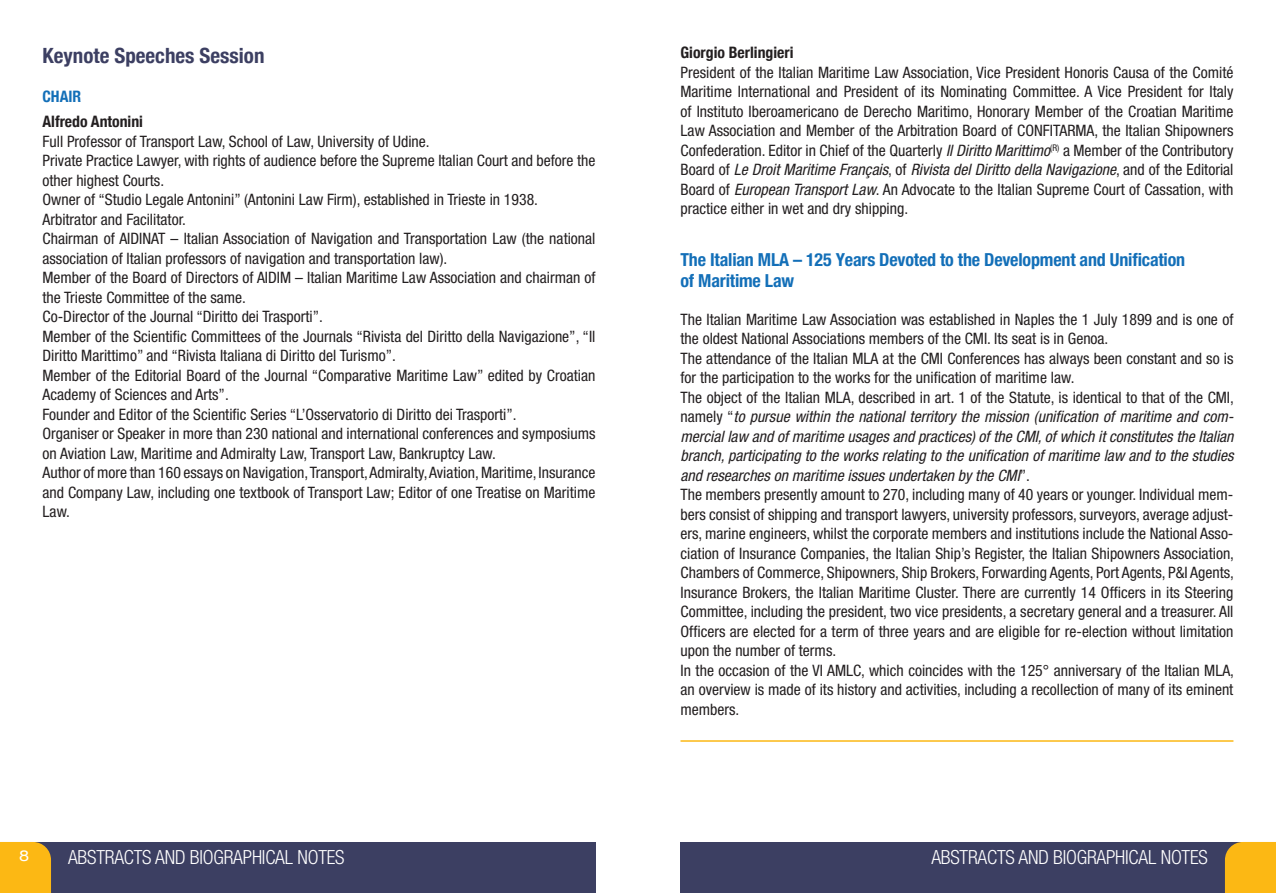
<style>
.page{position:relative;width:1276px;height:893px;background:#fff}
.page>*{position:absolute;margin:0;border:0;box-sizing:border-box;transform-origin:0 0}
.t1{font:700 condensed 21px "Helvetica Neue";color:#3c3f62}
.t2{font:300 condensed 19.5px "Helvetica Neue LT Std";letter-spacing:-.01em;color:#fff}
.t3{font:700 condensed 18px "Helvetica Neue LT Std";letter-spacing:-.01em;color:#136fb8}
.Normale{font:condensed 15.75px/19.5px "Helvetica Neue LT Std";color:#231f20}
.t4{font:italic condensed 15.75px/19.5px "Helvetica Neue LT Std";color:#231f20;text-align:justify}
.t5{font:700 condensed 15.75px "Helvetica Neue";color:#231f20}
.t6{font:700 condensed 15.75px "Helvetica Neue";color:#136fb8}
.t7{font:expanded 15px "Helvetica Neue LT Std";color:#fff}
.s1{font-style:italic}
.s2{font-style:normal}
</style>
<div class="page">
<div style="left:0;top:842px;width:595px;height:51px;background:#3c3f62"></div>
<div style="left:0;top:842px;width:51px;height:51px;background:#fcb814"></div>
<div style="left:680px;top:842px;width:596px;height:51px;background:#3c3f62"></div>
<div style="left:1225px;top:842px;width:51px;height:51px;background:#fcb814"></div>
<hr style="left:680px;top:740px;width:553px;height:2px;background:#fcb814">
<p class="t1" style="left:43px;top:38px;width:223px">Keynote Speeches Session</p>
<p class="t6" style="left:43px;top:83px;width:40px">CHAIR</p>
<p class="t5" style="left:43px;top:109px;width:102px">Alfredo Antonini</p>
<p class="Normale" style="left:43px;top:131px;width:389px">Full Professor of Transport Law, School of Law, University of Udine.</p>
<p class="Normale" style="left:43px;top:151px;width:554px">Private Practice Lawyer, with rights of audience before the Supreme Italian Court and before the other highest Courts.</p>
<p class="Normale" style="left:43px;top:190px;width:497px">Owner of “Studio Legale Antonini” (Antonini Law Firm), established in Trieste in 1938.</p>
<p class="Normale" style="left:43px;top:209px;width:145px">Arbitrator and Facilitator.</p>
<p class="Normale" style="left:43px;top:229px;width:554px">Chairman of AIDINAT – Italian Association of Navigation and Transportation Law (the national association of Italian professors of navigation and transportation law).</p>
<p class="Normale" style="left:43px;top:268px;width:554px">Member of the Board of Directors of AIDIM – Italian Maritime Law Association and chairman of the Trieste Committee of the same.</p>
<p class="Normale" style="left:43px;top:307px;width:282px">Co-Director of the Journal “Diritto dei Trasporti”.</p>
<p class="Normale" style="left:43px;top:326px;width:554px">Member of the Scientific Committees of the Journals “Rivista del Diritto della Navigazione”, “Il<br>Diritto Marittimo” and “Rivista Italiana di Diritto del Turismo”.</p>
<p class="Normale" style="left:43px;top:365px;width:554px">Member of the Editorial Board of the Journal “Comparative Maritime Law” edited by Croatian<br>Academy of Sciences and Arts”.</p>
<p class="Normale" style="left:43px;top:404px;width:476px">Founder and Editor of the Scientific Series “L’Osservatorio di Diritto dei Trasporti”.</p>
<p class="Normale" style="left:43px;top:424px;width:554px">Organiser or Speaker in more than 230 national and international conferences and symposiums on Aviation Law, Maritime and Admiralty Law, Transport Law, Bankruptcy Law.</p>
<p class="Normale" style="left:43px;top:463px;width:554px;text-align:justify">Author of more than 160 essays on Navigation, Transport, Admiralty, Aviation, Maritime, Insurance and Company Law, including one textbook of Transport Law; Editor of one Treatise on Maritime Law.</p>
<p class="t5" style="left:680px;top:40px;width:115px">Giorgio Berlingieri</p>
<p class="Normale" style="left:680px;top:63px;width:554px;text-align:justify">President of the Italian Maritime Law Association, Vice President Honoris Causa of the Comité Maritime International and President of its Nominating Committee. A Vice President for Italy of Instituto Iberoamericano de Derecho Maritimo, Honorary Member of the Croatian Maritime Law Association and Member of the Arbitration Board of CONFITARMA, the Italian Shipowners Confederation. Editor in Chief of the Quarterly <span class="s1">Il Diritto Marittimo</span><sup>(R)</sup> a Member of the Contributory Board of <span class="s1">Le Droit Maritime Français</span>, of <span class="s1">Rivista del Diritto della Navigazione</span>, and of the Editorial Board of <span class="s1">European Transport Law</span>. An Advocate to the Italian Supreme Court of Cassation, with practice either in wet and dry shipping.</p>
<p class="t3" style="left:680px;top:248px;width:506px">The Italian MLA – 125 Years Devoted to the Development and Unification</p>
<p class="t3" style="left:680px;top:270px;width:115px">of Maritime Law</p>
<p class="Normale" style="left:680px;top:309px;width:554px">The Italian Maritime Law Association was established in Naples the 1 July 1899 and is one of the oldest National Associations members of the CMI. Its seat is in Genoa.</p>
<p class="Normale" style="left:680px;top:348px;width:554px">The attendance of the Italian MLA at the CMI Conferences has always been constant and so is for the participation to the works for the unification of maritime law.</p>
<p class="t4" style="left:680px;top:388px;width:555px"><span class="s2">The object of the Italian MLA, described in art. 1 of the Statute, is identical to that of the CMI, namely “</span>to pursue within the national territory the mission (unification of maritime and com&shy;mercial law and of maritime usages and practices) of the CMI, of which it constitutes the Italian branch, participating to the works relating to the unification of maritime law and to the studies and researches on maritime issues undertaken by the CMI<span class="s2">”.</span></p>
<p class="Normale" style="left:680px;top:485px;width:555px;text-align:justify">The members presently amount to 270, including many of 40 years or younger. Individual mem&shy;bers consist of shipping and transport lawyers, university professors, surveyors, average adjust&shy;ers, marine engineers, whilst the corporate members and institutions include the National Asso&shy;ciation of Insurance Companies, the Italian Ship’s Register, the Italian Shipowners Association, Chambers of Commerce, Shipowners, Ship Brokers, Forwarding Agents, Port Agents, P&amp;I Agents, Insurance Brokers, the Italian Maritime Cluster. There are currently 14 Officers in its Steering Committee, including the president, two vice presidents, a secretary general and a treasurer. All Officers are elected for a term of three years and are eligible for re-election without limitation upon the number of terms.</p>
<p class="Normale" style="left:680px;top:660px;width:555px;text-align:justify">In the occasion of the VI AMLC, which coincides with the 125° anniversary of the Italian MLA, an overview is made of its history and activities, including a recollection of many of its eminent members.</p>
<p class="t7" style="left:19px;top:847px;width:12px">8</p>
<p class="t2" style="left:68px;top:846px;width:278px">ABSTRACTS AND BIOGRAPHICAL NOTES</p>
<p class="t2" style="left:931px;top:846px;width:278px">ABSTRACTS AND BIOGRAPHICAL NOTES</p>
</div>
